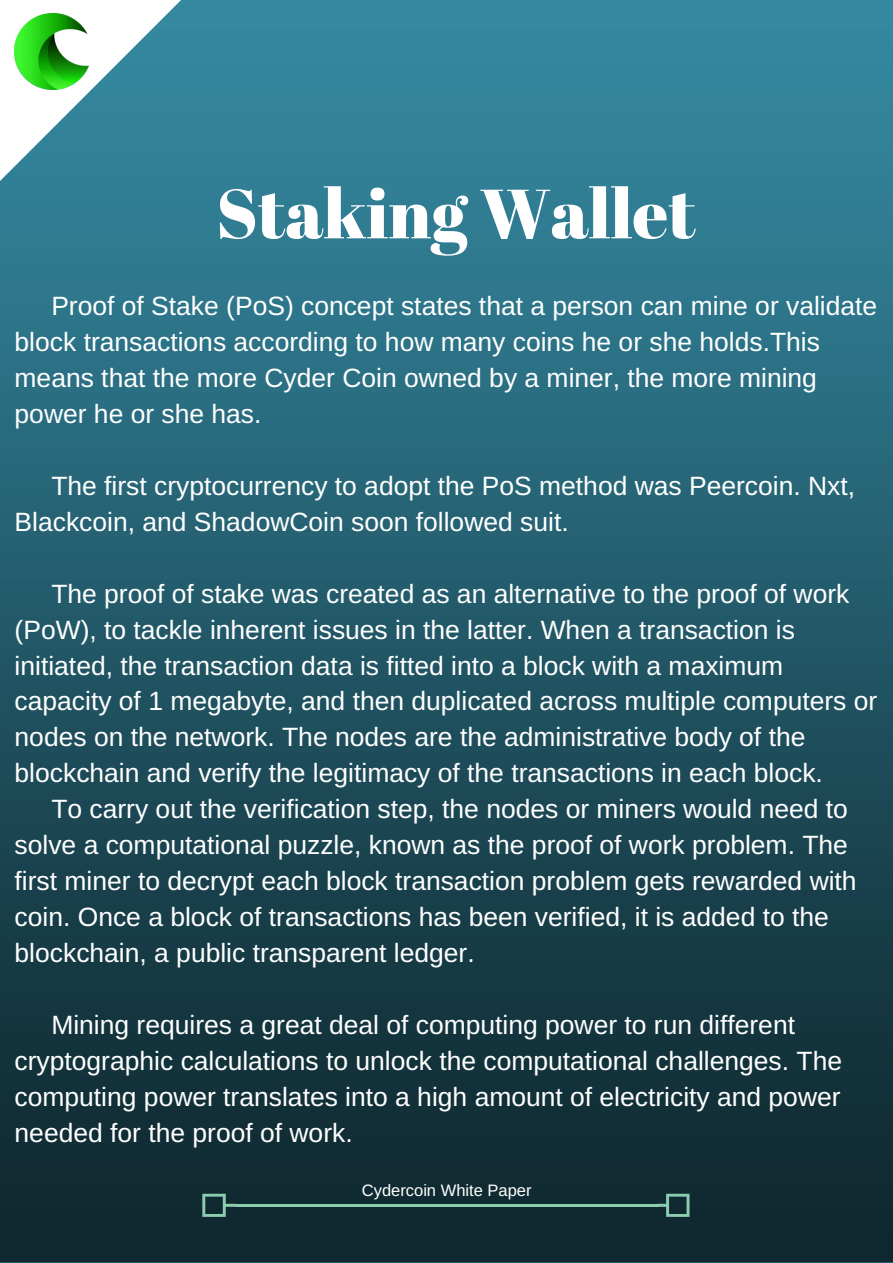
<style>
.page{position:relative;width:893px;height:1263px;background:#fff}
.page>*{position:absolute;margin:0;border:0;box-sizing:border-box;transform-origin:0 0}
.t1{font:69.45px "Abril Fatface";color:#fff}
.t2{font:26.4px/36px "Arimo";color:#fff}
.t3{font:16.5px "Arimo";color:#fff}
</style>
<div class="page">
<img style="left:0;top:0;width:892px;height:1262px">
<svg style="left:0;top:0;width:182px;height:181px"></svg>
<img style="left:15px;top:13px;width:74px;height:77px">
<hr style="left:236px;top:1204px;width:422px;height:3px;background:#8ccdb0">
<svg style="left:657px;top:1194px;width:32px;height:23px"></svg>
<svg style="left:202px;top:1194px;width:35px;height:23px"></svg>
<h1 class="t1" style="left:216px;top:165px;width:481px">Staking Wallet</h1>
<p class="t2" style="left:15px;top:288px;width:864px;text-indent:37px">Proof of Stake (PoS) concept states that a person can mine or validate block transactions according to how many coins he or she holds.This means that the more Cyder Coin owned by a miner, the more mining power he or she has.</p>
<p class="t2" style="left:15px;top:467px;width:842px;text-indent:37px">The first cryptocurrency to adopt the PoS method was Peercoin. Nxt,<br>Blackcoin, and ShadowCoin soon followed suit.</p>
<p class="t2" style="left:15px;top:575px;width:864px;text-indent:37px">The proof of stake was created as an alternative to the proof of work (PoW), to tackle inherent issues in the latter. When a transaction is initiated, the transaction data is fitted into a block with a maximum capacity of 1 megabyte, and then duplicated across multiple computers or nodes on the network. The nodes are the administrative body of the blockchain and verify the legitimacy of the transactions in each block.</p>
<p class="t2" style="left:15px;top:791px;width:843px;text-indent:37px">To carry out the verification step, the nodes or miners would need to solve a computational puzzle, known as the proof of work problem. The first miner to decrypt each block transaction problem gets rewarded with coin. Once a block of transactions has been verified, it is added to the blockchain, a public transparent ledger.</p>
<p class="t2" style="left:15px;top:1007px;width:829px;text-indent:37px">Mining requires a great deal of computing power to run different cryptographic calculations to unlock the computational challenges. The computing power translates into a high amount of electricity and power needed for the proof of work.</p>
<p class="t3" style="left:362px;top:1181px;width:171px">Cydercoin White Paper</p>
</div>
